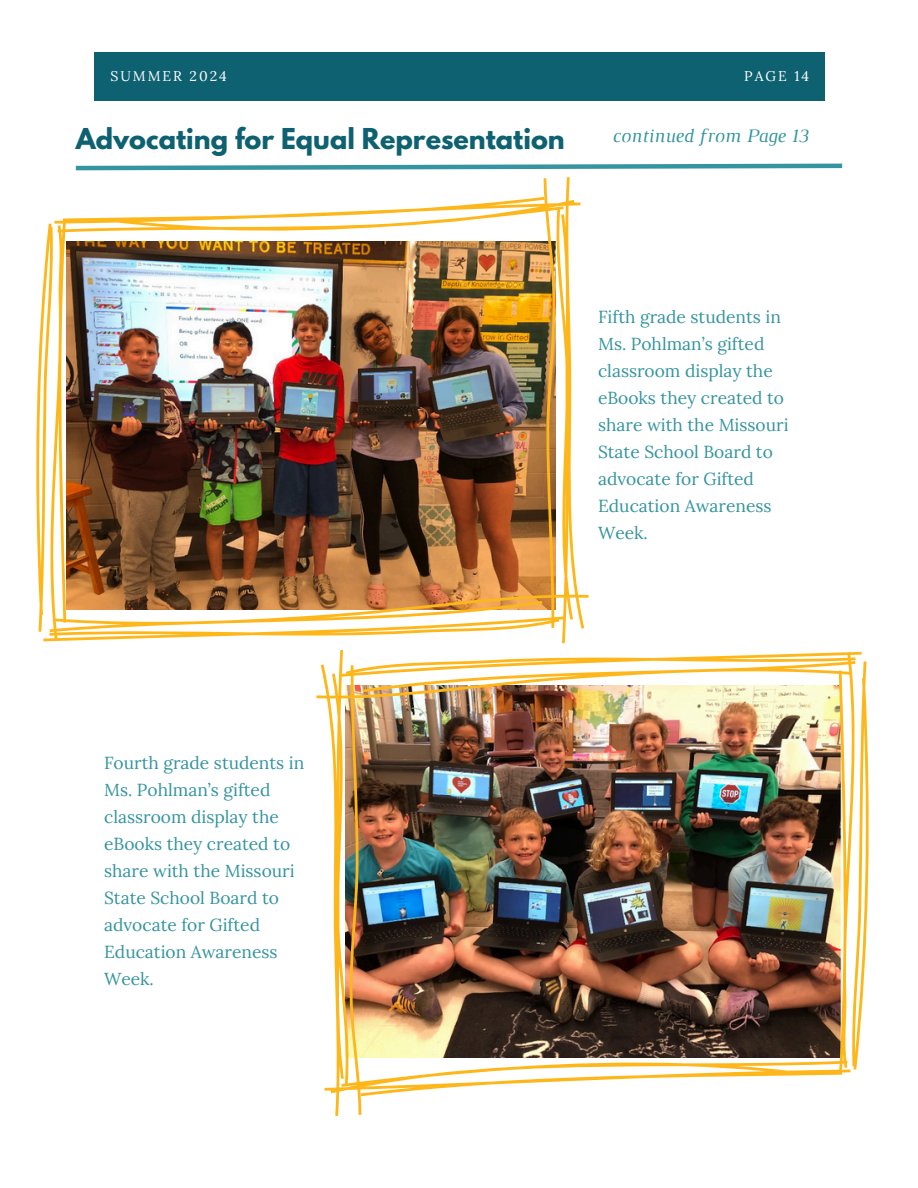
<style>
.page{position:relative;width:918px;height:1188px;background:#fff}
.page>*{position:absolute;margin:0;border:0;box-sizing:border-box;transform-origin:0 0}
.t1{font:700 25.5px "League Spartan";color:#0e6171}
.t2{font:italic 19.5px "Luthier";color:#3494a0}
.t3{font:17.4px/27px "Lora";color:#3494a0}
.t4{font:13.95px "Lora";letter-spacing:.14em;color:#fff}
</style>
<div class="page">
<div style="left:95px;top:53px;width:730px;height:47px;background:#0e6171"></div>
<svg style="left:75px;top:163px;width:768px;height:8px"></svg>
<img style="left:317px;top:650px;width:552px;height:466px">
<img style="left:36px;top:177px;width:552px;height:466px">
<p class="t4" style="left:111px;top:67px;width:118px">SUMMER 2024</p>
<h1 class="t4" style="left:744px;top:67px;width:66px">PAGE 14</h1>
<h2 class="t1" style="left:76px;top:126px;width:490px">Advocating for Equal Representation</h2>
<p class="t2" style="left:612px;top:129px;width:198px">continued from Page 13</p>
<h3 class="t3" style="left:104px;top:749px;width:202px">Fourth grade students in<br>Ms. Pohlman’s gifted classroom display the eBooks they created to share with the Missouri<br>State School Board to advocate for Gifted<br>Education Awareness<br>Week.</h3>
<p class="t3" style="left:598px;top:303px;width:192px">Fifth grade students in<br>Ms. Pohlman’s gifted classroom display the eBooks they created to share with the Missouri<br>State School Board to advocate for Gifted<br>Education Awareness<br>Week.</p>
</div>
